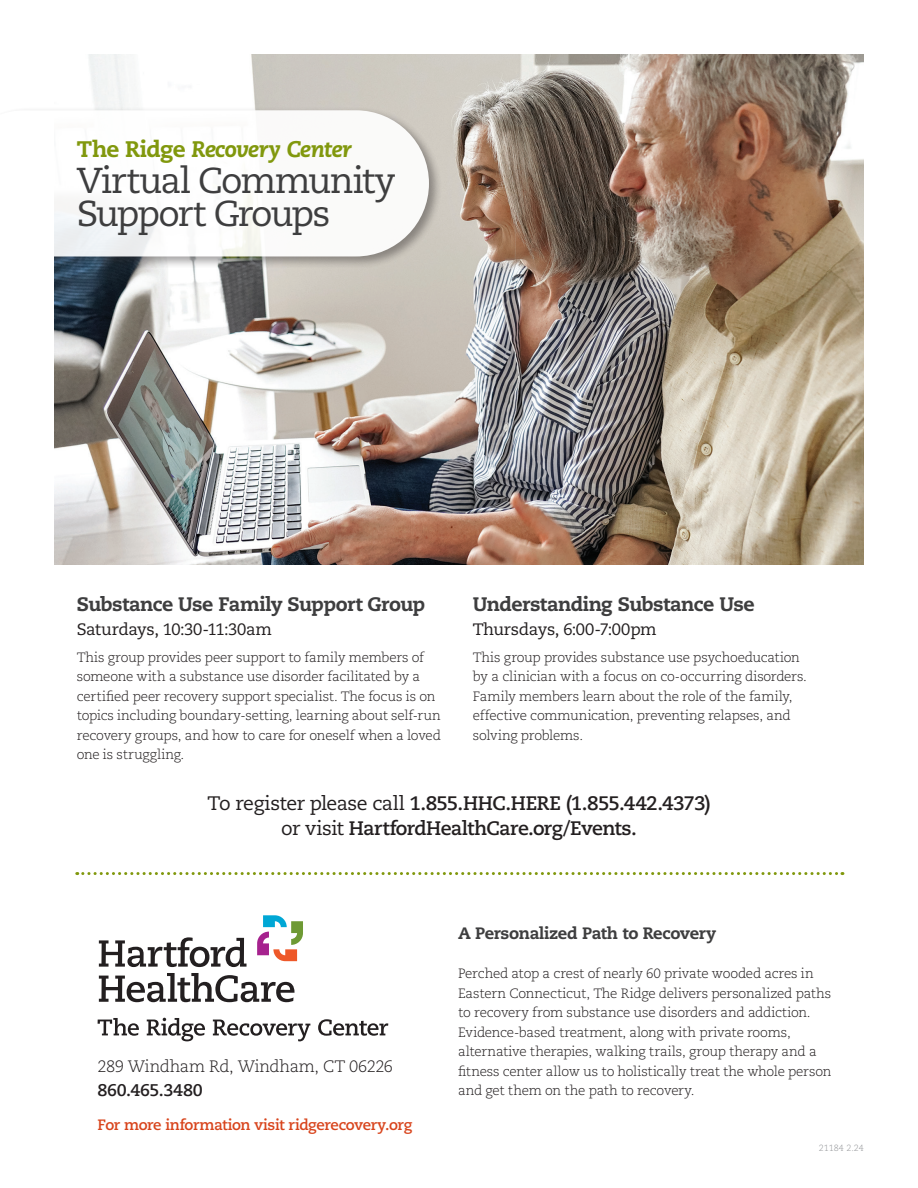
<style>
.page{position:relative;width:918px;height:1188px;background:#fff}
.page>*{position:absolute;margin:0;border:0;box-sizing:border-box;transform-origin:0 0}
.t1{font:36px "Caecilia LT Std";letter-spacing:-.05em;color:#3e3e3f}
.t2{font:italic 800 22.5px "Caecilia LT Std";letter-spacing:-.02em;color:#81980d}
.t3{font:700 19.5px/25.5px "Caecilia LT Std";letter-spacing:-.035em;color:#231f20;text-align:center}
.t4{font:800 19.5px "Caecilia LT Std";letter-spacing:-.03em;color:#3e3e3f}
.t5{font:700 16.8px "Caecilia LT Std";letter-spacing:-.015em;color:#231f20}
.t6{font:16.5px "Caecilia LT Std";letter-spacing:-.02em;color:#231f20}
.t7{font:300 16.5px "Caecilia LT Std";letter-spacing:-.02em;color:#231f20}
.t8{font:800 16.5px "Caecilia LT Std";letter-spacing:-.02em;color:#3e3e3f}
.t9{font:700 15px "Caecilia LT Std";letter-spacing:-.025em;color:#d8441c}
.t10{font:300 13.5px/19.5px "Caecilia LT Std";letter-spacing:-.015em;color:#231f20}
.t11{font:300 9px "Caecilia LT Std";color:#939598}
.s1{font-style:normal}
.s2{font-weight:400}
</style>
<div class="page">
<img style="left:54px;top:54px;width:810px;height:511px">
<div style="left:0;top:107px;width:442px;height:162px;background:#231f20;opacity:.45"></div>
<svg style="left:0;top:110px;width:429px;height:147px"></svg>
<svg style="left:98px;top:1018px;width:41px;height:18px"></svg>
<svg style="left:147px;top:1018px;width:58px;height:23px"></svg>
<svg style="left:213px;top:1020px;width:97px;height:21px"></svg>
<svg style="left:318px;top:1019px;width:70px;height:17px"></svg>
<svg style="left:99px;top:937px;width:148px;height:30px"></svg>
<svg style="left:99px;top:973px;width:196px;height:29px"></svg>
<svg style="left:257px;top:915px;width:46px;height:46px"></svg>
<div style="left:0;top:135px;width:54px;height:220px;background:#fff"></div>
<svg style="left:77px;top:872px;width:766px;height:3px"></svg>
<p class="t2" style="left:77px;top:135px;width:277px"><span class="s1">The Ridge</span> Recovery Center</p>
<p class="t1" style="left:77px;top:159px;width:320px">Virtual Community</p>
<p class="t1" style="left:77px;top:192px;width:255px">Support Groups</p>
<p class="t4" style="left:77px;top:593px;width:350px">Substance Use Family Support Group</p>
<p class="t6" style="left:77px;top:620px;width:197px">Saturdays, 10:30-11:30am</p>
<p class="t10" style="left:77px;top:648px;width:366px">This group provides peer support to family members of someone with a substance use disorder facilitated by a certified peer recovery support specialist. The focus is on topics including boundary-setting, learning about self-run recovery groups, and how to care for oneself when a loved one is struggling.</p>
<p class="t4" style="left:473px;top:593px;width:283px">Understanding Substance Use</p>
<p class="t6" style="left:473px;top:620px;width:185px">Thursdays, 6:00-7:00pm</p>
<p class="t10" style="left:473px;top:648px;width:336px">This group provides substance use psychoeducation by a clinician with a focus on co-occurring disorders.<br>Family members learn about the role of the family, effective communication, preventing relapses, and solving problems.</p>
<p class="t3" style="left:208px;top:790px;width:504px"><span class="s2">To register please call</span> 1.855.HHC.HERE (1.855.442.4373) <span class="s2">or visit</span> HartfordHealthCare.org/Events.</p>
<p class="t7" style="left:98px;top:1057px;width:297px">289 Windham Rd, Windham, CT 06226</p>
<p class="t5" style="left:98px;top:1080px;width:107px">860.465.3480</p>
<p class="t9" style="left:98px;top:1116px;width:316px">For more information visit ridgerecovery.org</p>
<p class="t8" style="left:458px;top:923px;width:260px">A Personalized Path to Recovery</p>
<p class="t10" style="left:458px;top:964px;width:375px">Perched atop a crest of nearly 60 private wooded acres in Eastern Connecticut, The Ridge delivers personalized paths to recovery from substance use disorders and addiction.<br>Evidence-based treatment, along with private rooms, alternative therapies, walking trails, group therapy and a fitness center allow us to holistically treat the whole person and get them on the path to recovery.</p>
<p class="t11" style="left:819px;top:1142px;width:47px">21184 2.24</p>
</div>
